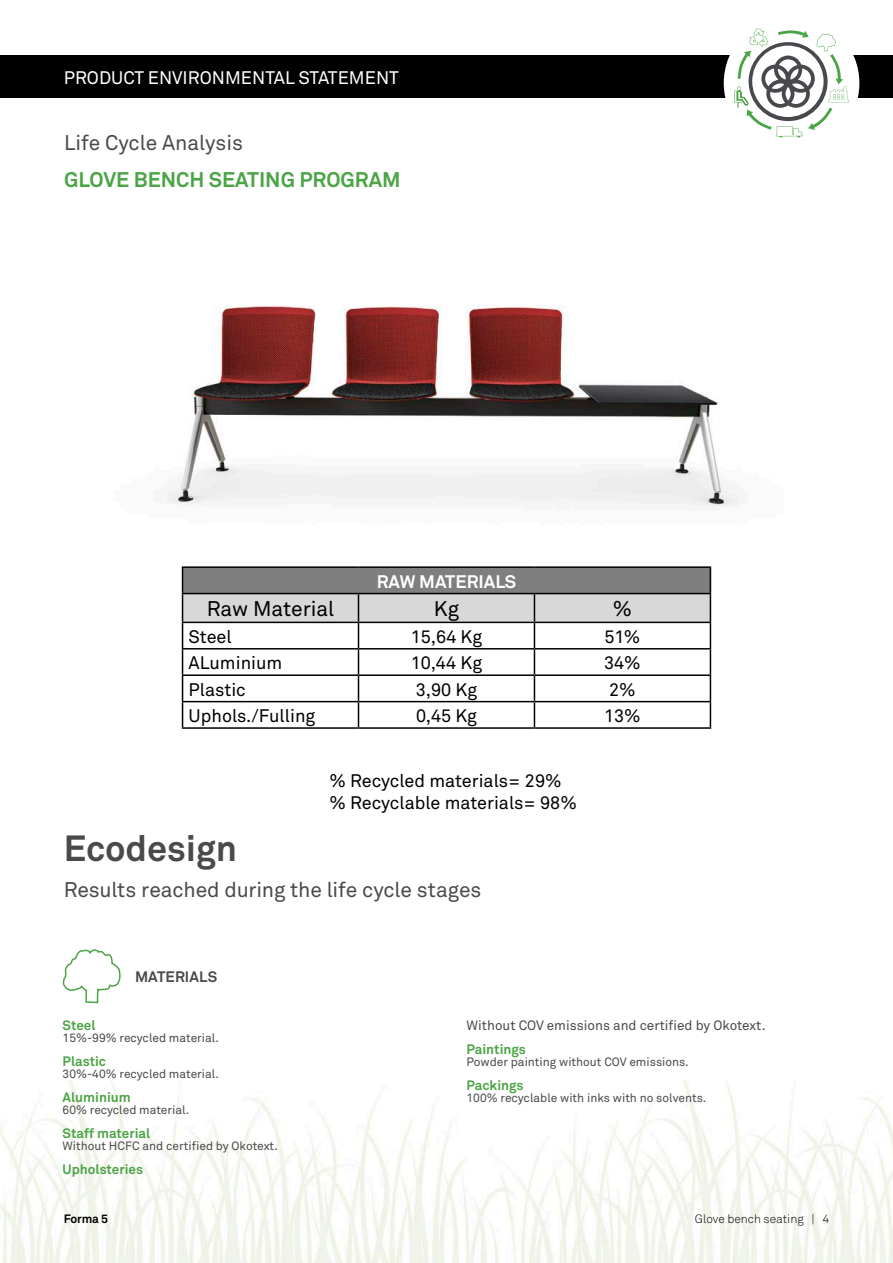
<style>
.page{position:relative;width:893px;height:1263px;background:#fff}
.page>*{position:absolute;margin:0;border:0;box-sizing:border-box;transform-origin:0 0}
.t1{font:700 36px "Akkurat";color:#4a4a4b}
.t2{font:21px "Akkurat";letter-spacing:-.005em;color:#4a4a4b}
.t3{font:700 21px "Akkurat";color:#4ba446}
.t4{font:21px "Akkurat";color:#000}
.t5{font:18px/21.6px "Akkurat";color:#000}
.t6{font:18px "Akkurat";color:#fff}
.t7{font:700 18px "Akkurat";color:#fff}
.t8{font:700 15px "Akkurat";letter-spacing:.005em;color:#4a4a4b}
.t9{font:700 13.5px "Akkurat";color:#4ba446}
.t10{font:13.5px "Akkurat";color:#4a4a4b}
.t11{font:12px "Akkurat";color:#4a4a4b}
.t12{font:300 12px "Akkurat";color:#000}
.t13{font:700 12px "Akkurat";letter-spacing:-.02em;color:#000}
</style>
<div class="page">
<img style="left:167px;top:305px;width:572px;height:203px">
<div style="left:0;top:55px;width:893px;height:43px;background:#000"></div>
<div style="left:724px;top:15px;width:135px;height:136px;background:#fff;border-radius:50%"></div>
<svg style="left:735px;top:29px;width:114px;height:109px"></svg>
<img style="left:0;top:1080px;width:893px;height:183px">
<svg style="left:62px;top:949px;width:59px;height:55px"></svg>
<hr style="left:182px;top:727px;width:176px;height:2px;background:#000">
<hr style="left:358px;top:727px;width:176px;height:2px;background:#000">
<hr style="left:534px;top:727px;width:177px;height:2px;background:#000">
<svg style="left:182px;top:568px;width:529px;height:159px"></svg>
<hr style="left:182px;top:566px;width:176px;height:2px;background:#000">
<hr style="left:358px;top:566px;width:176px;height:2px;background:#000">
<hr style="left:534px;top:566px;width:177px;height:2px;background:#000">
<hr style="left:182px;top:593px;width:176px;height:1px;background:#000">
<hr style="left:358px;top:593px;width:176px;height:1px;background:#000">
<hr style="left:534px;top:593px;width:177px;height:1px;background:#000">
<h3 class="t6" style="left:64px;top:66px;width:337px">PRODUCT ENVIRONMENTAL STATEMENT</h3>
<h2 class="t2" style="left:64px;top:130px;width:180px">Life Cycle Analysis</h2>
<h2 class="t3" style="left:64px;top:166px;width:338px">GLOVE BENCH SEATING PROGRAM</h2>
<h3 class="t7" style="left:377px;top:570px;width:141px">RAW MATERIALS</h3>
<h2 class="t4" style="left:207px;top:596px;width:129px">Raw Material</h2>
<h2 class="t4" style="left:434px;top:596px;width:27px">Kg</h2>
<h2 class="t4" style="left:613px;top:596px;width:21px">%</h2>
<h3 class="t5" style="left:189px;top:625px;width:45px">Steel</h3>
<h3 class="t5" style="left:411px;top:625px;width:73px">15,64 Kg</h3>
<h3 class="t5" style="left:604px;top:625px;width:37px">51%</h3>
<h3 class="t5" style="left:189px;top:652px;width:95px">ALuminium</h3>
<h3 class="t5" style="left:411px;top:652px;width:73px">10,44 Kg</h3>
<h3 class="t5" style="left:604px;top:652px;width:38px">34%</h3>
<h3 class="t5" style="left:189px;top:678px;width:59px">Plastic</h3>
<h3 class="t5" style="left:416px;top:678px;width:63px">3,90 Kg</h3>
<h3 class="t5" style="left:609px;top:678px;width:28px">2%</h3>
<h3 class="t5" style="left:189px;top:705px;width:128px">Uphols./Fulling</h3>
<h3 class="t5" style="left:416px;top:705px;width:62px">0,45 Kg</h3>
<h3 class="t5" style="left:604px;top:705px;width:38px">13%</h3>
<h3 class="t5" style="left:330px;top:770px;width:249px">% Recycled materials= 29% % Recyclable materials= 98%</h3>
<h1 class="t1" style="left:64px;top:826px;width:175px">Ecodesign</h1>
<h2 class="t2" style="left:64px;top:876px;width:419px">Results reached during the life cycle stages</h2>
<p class="t8" style="left:135px;top:968px;width:84px">MATERIALS</p>
<p class="t9" style="left:63px;top:1016px;width:34px">Steel</p>
<p class="t11" style="left:63px;top:1030px;width:158px">15%-99% recycled material.</p>
<p class="t9" style="left:63px;top:1052px;width:45px">Plastic</p>
<p class="t11" style="left:63px;top:1066px;width:158px">30%-40% recycled material.</p>
<p class="t9" style="left:63px;top:1088px;width:70px">Aluminium</p>
<p class="t11" style="left:63px;top:1102px;width:128px">60% recycled material.</p>
<p class="t9" style="left:63px;top:1124px;width:89px">Staff material</p>
<p class="t11" style="left:63px;top:1138px;width:217px">Without HCFC and certified by Okotext.</p>
<p class="t9" style="left:63px;top:1160px;width:82px">Upholsteries</p>
<p class="t13" style="left:64px;top:1211px;width:46px">Forma 5</p>
<p class="t10" style="left:467px;top:1016px;width:301px">Without COV emissions and certified by Okotext.</p>
<p class="t9" style="left:467px;top:1040px;width:61px">Paintings</p>
<p class="t11" style="left:467px;top:1054px;width:224px">Powder painting without COV emissions.</p>
<p class="t9" style="left:467px;top:1076px;width:59px">Packings</p>
<p class="t11" style="left:467px;top:1090px;width:241px">100% recyclable with inks with no solvents.</p>
<p class="t12" style="left:695px;top:1211px;width:136px">Glove bench seating | 4</p>
</div>
